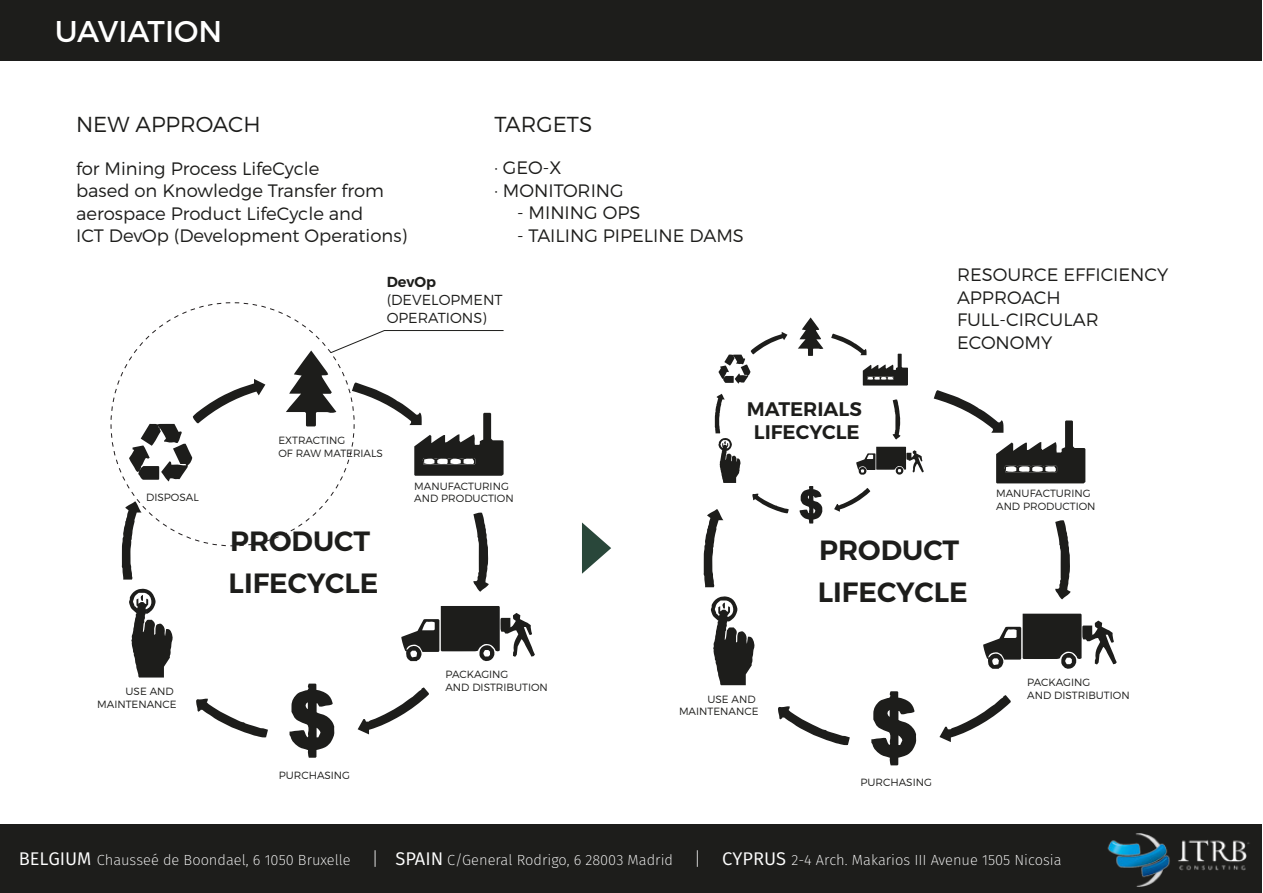
<style>
.page{position:relative;width:1263px;height:893px;background:#fff}
.page>*{position:absolute;margin:0;border:0;box-sizing:border-box;transform-origin:0 0}
.t1{font:30px "Montserrat";color:#fff}
.t2{font:600 27.9px/41.7px "Montserrat";color:#1d1d1b}
.t3{font:300 21.75px "Montserrat";color:#1d1d1b}
.t4{font:600 19.65px/22.5px "Montserrat";color:#1d1d1b;text-align:center}
.t5{font:300 18px/22.5px "Montserrat";color:#1d1d1b}
.t6{font:200 14.7px "Fira Sans";color:#fff}
.t7{font:300 14.55px/18px "Montserrat";color:#1d1d1b}
.t8{font:600 14.55px "Montserrat";color:#1d1d1b}
.t9{font:300 10.5px/12.6px "Montserrat";color:#1d1d1b}
.s1{font-weight:400;font-size:18.3px}
.s2{font-size:18.3px}
</style>
<div class="page">
<div style="left:0;top:0;width:1262px;height:60px;background:#1d1d1b"></div>
<svg style="left:290px;top:684px;width:45px;height:74px"></svg>
<svg style="left:358px;top:687px;width:71px;height:47px"></svg>
<svg style="left:473px;top:512px;width:16px;height:80px"></svg>
<svg style="left:196px;top:698px;width:72px;height:40px"></svg>
<svg style="left:122px;top:501px;width:20px;height:79px"></svg>
<svg style="left:401px;top:606px;width:134px;height:56px"></svg>
<svg style="left:286px;top:330px;width:218px;height:146px"></svg>
<svg style="left:129px;top:379px;width:136px;height:102px"></svg>
<svg style="left:129px;top:588px;width:44px;height:89px"></svg>
<svg style="left:582px;top:522px;width:29px;height:52px"></svg>
<svg style="left:800px;top:486px;width:22px;height:37px"></svg>
<svg style="left:798px;top:317px;width:25px;height:39px"></svg>
<svg style="left:834px;top:488px;width:36px;height:24px"></svg>
<svg style="left:893px;top:399px;width:7px;height:41px"></svg>
<svg style="left:752px;top:493px;width:37px;height:20px"></svg>
<svg style="left:856px;top:447px;width:68px;height:28px"></svg>
<svg style="left:831px;top:334px;width:77px;height:52px"></svg>
<svg style="left:718px;top:332px;width:69px;height:52px"></svg>
<svg style="left:715px;top:394px;width:26px;height:89px"></svg>
<svg style="left:871px;top:691px;width:45px;height:74px"></svg>
<svg style="left:939px;top:695px;width:72px;height:47px"></svg>
<svg style="left:1055px;top:520px;width:16px;height:79px"></svg>
<svg style="left:778px;top:706px;width:72px;height:40px"></svg>
<svg style="left:703px;top:509px;width:20px;height:78px"></svg>
<svg style="left:983px;top:614px;width:134px;height:55px"></svg>
<svg style="left:934px;top:390px;width:151px;height:93px"></svg>
<svg style="left:711px;top:596px;width:44px;height:89px"></svg>
<div style="left:0;top:825px;width:1262px;height:68px;background:#1d1d1b"></div>
<img style="left:1098px;top:824px;width:163px;height:63px">
<h1 class="t1" style="left:55px;top:12px;width:169px">UAVIATION</h1>
<p class="t3" style="left:76px;top:111px;width:186px">NEW APPROACH</p>
<p class="t5" style="left:76px;top:157px;width:333px">for Mining Process LifeCycle<br>based on Knowledge Transfer from aerospace Product LifeCycle and<br>ICT DevOp (Development Operations)</p>
<p class="t3" style="left:494px;top:111px;width:99px">TARGETS</p>
<p class="t5" style="left:494px;top:156px;width:131px">· GEO-X<br>· MONITORING</p>
<p class="t5" style="left:517px;top:201px;width:125px">- MINING OPS</p>
<p class="t5" style="left:517px;top:224px;width:228px">- TAILING PIPELINE DAMS</p>
<p class="t9" style="left:146px;top:490px;width:54px">DISPOSAL</p>
<p class="t8" style="left:387px;top:272px;width:51px">DevOp</p>
<p class="t7" style="left:387px;top:290px;width:117px">(DEVELOPMENT<br>OPERATIONS)</p>
<p class="t9" style="left:278px;top:434px;width:106px">EXTRACTING<br>OF RAW MATERIALS</p>
<p class="t9" style="left:414px;top:480px;width:101px">MANUFACTURING<br>AND PRODUCTION</p>
<p class="t4" style="left:747px;top:398px;width:116px">MATERIALS<br>LIFECYCLE</p>
<p class="t5" style="left:957px;top:263px;width:213px">RESOURCE EFFICIENCY<br>APPROACH<br>FULL-CIRCULAR<br>ECONOMY</p>
<p class="t9" style="left:996px;top:487px;width:101px">MANUFACTURING<br>AND PRODUCTION</p>
<p class="t9" style="left:97px;top:685px;width:81px;text-align:right">USE AND<br>MAINTENANCE</p>
<h2 class="t2" style="left:229px;top:520px;width:151px">PRODUCT<br>LIFECYCLE</h2>
<p class="t9" style="left:279px;top:768px;width:73px">PURCHASING</p>
<p class="t9" style="left:445px;top:668px;width:104px">PACKAGING<br>AND DISTRIBUTION</p>
<p class="t9" style="left:679px;top:693px;width:81px;text-align:right">USE AND<br>MAINTENANCE</p>
<h2 class="t2" style="left:818px;top:529px;width:151px">PRODUCT<br>LIFECYCLE</h2>
<p class="t9" style="left:860px;top:776px;width:73px">PURCHASING</p>
<p class="t9" style="left:1027px;top:676px;width:104px">PACKAGING<br>AND DISTRIBUTION</p>
<p class="t6" style="left:19px;top:850px;width:1044px"><span class="s1">BELGIUM</span> Chausseé de Boondael, 6 1050 Bruxelle <span class="s2">|</span> <span class="s1">SPAIN</span> C/General Rodrigo, 6 28003 Madrid <span class="s2">|</span> <span class="s1">CYPRUS</span> 2-4 Arch. Makarios III Avenue 1505 Nicosia</p>
</div>
